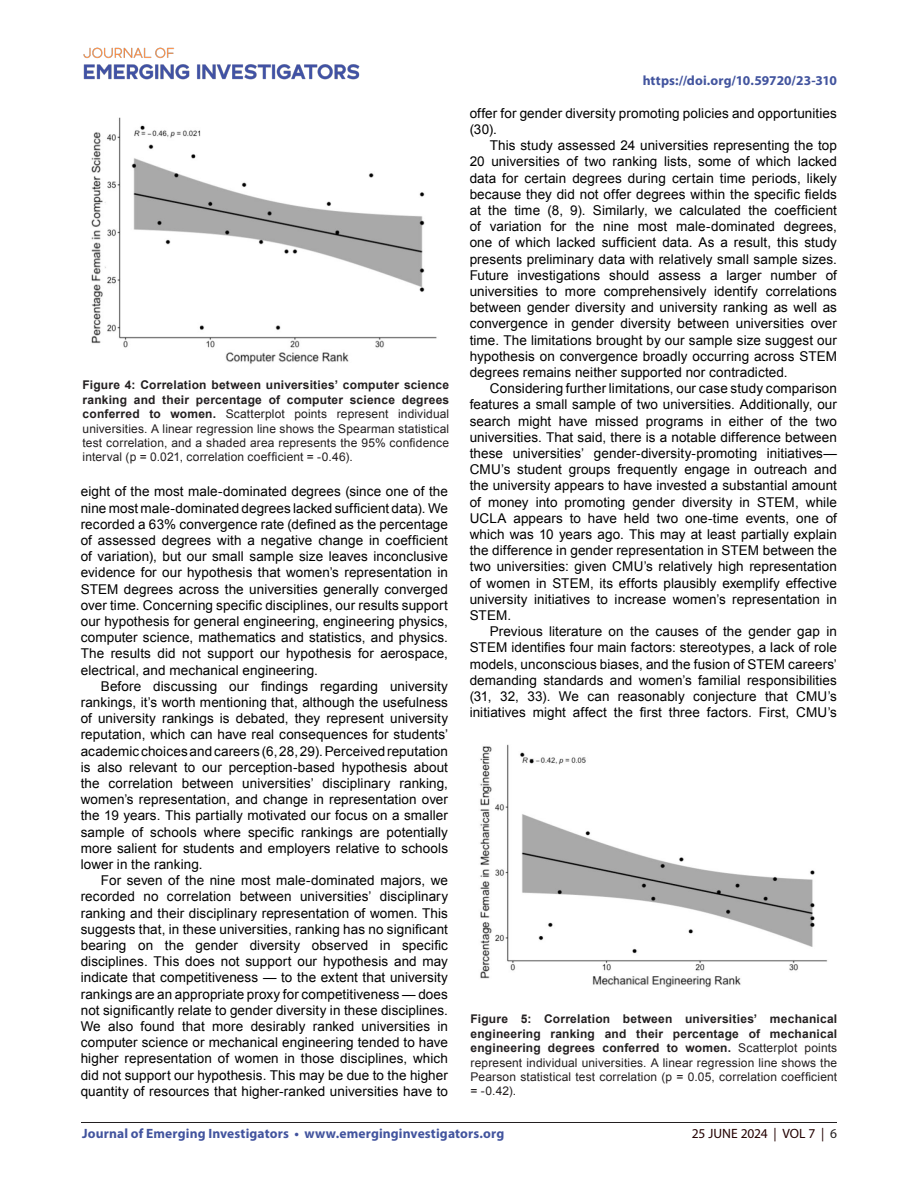
<style>
.page{position:relative;width:918px;height:1188px;background:#fff}
.page>*{position:absolute;margin:0;border:0;box-sizing:border-box;transform-origin:0 0}
.t1{font:13.5px/16.2px "Arial";letter-spacing:.005em;color:#000;text-align:justify}
.t2{font:700 13.5px "Myriad Pro";letter-spacing:.01em;color:#42549e}
.t3{font:13.5px "Myriad Pro";color:#230000}
.t4{font:12px/14.4px "Arial";letter-spacing:.015em;color:#231f20;text-align:justify}
.s1{font-weight:700}
.s2{color:#231f20}
</style>
<div class="page">
<hr style="left:81px;top:1122px;width:756px;height:1px;background:#231f20">
<img style="left:83px;top:47px;width:277px;height:33px">
<img style="left:91px;top:117px;width:346px;height:247px">
<img style="left:480px;top:744px;width:348px;height:244px">
<p class="t4" style="left:83px;top:378px;width:368px"><span class="s1">Figure 4: Correlation between universities’ computer science ranking and their percentage of computer science degrees conferred to women.</span> Scatterplot points represent individual universities. A linear regression line shows the Spearman statistical test correlation, and a shaded area represents the 95% confidence interval (p = 0.021, correlation coefficient = -0.46).</p>
<p class="t1" style="left:81px;top:484px;width:369px">eight of the most male-dominated degrees (since one of the nine most male-dominated degrees lacked sufficient data). We recorded a 63% convergence rate (defined as the percentage of assessed degrees with a negative change in coefficient of variation), but our small sample size leaves inconclusive evidence for our hypothesis that women’s representation in STEM degrees across the universities generally converged over time. Concerning specific disciplines, our results support our hypothesis for general engineering, engineering physics, computer science, mathematics and statistics, and physics.<br>The results did not support our hypothesis for aerospace, electrical, and mechanical engineering.</p>
<p class="t1" style="left:81px;top:678px;width:369px;text-indent:20px">Before discussing our findings regarding university rankings, it’s worth mentioning that, although the usefulness of university rankings is debated, they represent university reputation, which can have real consequences for students’ academic choices and careers (6, 28, 29). Perceived reputation is also relevant to our perception-based hypothesis about the correlation between universities’ disciplinary ranking, women’s representation, and change in representation over the 19 years. This partially motivated our focus on a smaller sample of schools where specific rankings are potentially more salient for students and employers relative to schools lower in the ranking.</p>
<p class="t1" style="left:81px;top:872px;width:369px;text-indent:20px">For seven of the nine most male-dominated majors, we recorded no correlation between universities’ disciplinary ranking and their disciplinary representation of women. This suggests that, in these universities, ranking has no significant bearing on the gender diversity observed in specific disciplines. This does not support our hypothesis and may indicate that competitiveness — to the extent that university rankings are an appropriate proxy for competitiveness — does not significantly relate to gender diversity in these disciplines.<br>We also found that more desirably ranked universities in computer science or mechanical engineering tended to have higher representation of women in those disciplines, which did not support our hypothesis. This may be due to the higher quantity of resources that higher-ranked universities have to</p>
<p class="t2" style="left:643px;top:72px;width:196px">https://doi.org/10.59720/23-310</p>
<p class="t1" style="left:470px;top:105px;width:369px">offer for gender diversity promoting policies and opportunities (30).</p>
<p class="t1" style="left:470px;top:138px;width:369px;text-indent:20px">This study assessed 24 universities representing the top 20 universities of two ranking lists, some of which lacked data for certain degrees during certain time periods, likely because they did not offer degrees within the specific fields at the time (8, 9). Similarly, we calculated the coefficient of variation for the nine most male-dominated degrees, one of which lacked sufficient data. As a result, this study presents preliminary data with relatively small sample sizes.<br>Future investigations should assess a larger number of universities to more comprehensively identify correlations between gender diversity and university ranking as well as convergence in gender diversity between universities over time. The limitations brought by our sample size suggest our hypothesis on convergence broadly occurring across STEM degrees remains neither supported nor contradicted.</p>
<p class="t1" style="left:470px;top:381px;width:369px;text-indent:20px">Considering further limitations, our case study comparison features a small sample of two universities. Additionally, our search might have missed programs in either of the two universities. That said, there is a notable difference between these universities’ gender-diversity-promoting initiatives— CMU’s student groups frequently engage in outreach and the university appears to have invested a substantial amount of money into promoting gender diversity in STEM, while UCLA appears to have held two one-time events, one of which was 10 years ago. This may at least partially explain the difference in gender representation in STEM between the two universities: given CMU’s relatively high representation of women in STEM, its efforts plausibly exemplify effective university initiatives to increase women’s representation in STEM.</p>
<p class="t1" style="left:470px;top:624px;width:369px;text-indent:20px">Previous literature on the causes of the gender gap in STEM identifies four main factors: stereotypes, a lack of role models, unconscious biases, and the fusion of STEM careers’ demanding standards and women’s familial responsibilities (31, 32, 33). We can reasonably conjecture that CMU’s initiatives might affect the first three factors. First, CMU’s</p>
<p class="t4" style="left:471px;top:1012px;width:368px"><span class="s1">Figure 5: Correlation between universities’ mechanical engineering ranking and their percentage of mechanical engineering degrees conferred to women.</span> Scatterplot points represent individual universities. A linear regression line shows the Pearson statistical test correlation (p = 0.05, correlation coefficient = -0.42).</p>
<p class="t2" style="left:82px;top:1125px;width:424px">Journal of Emerging Investigators • www.emerginginvestigators.org</p>
<p class="t3" style="left:692px;top:1125px;width:147px">25 JUNE 2024 | VOL 7 | <span class="s2">6</span></p>
</div>
